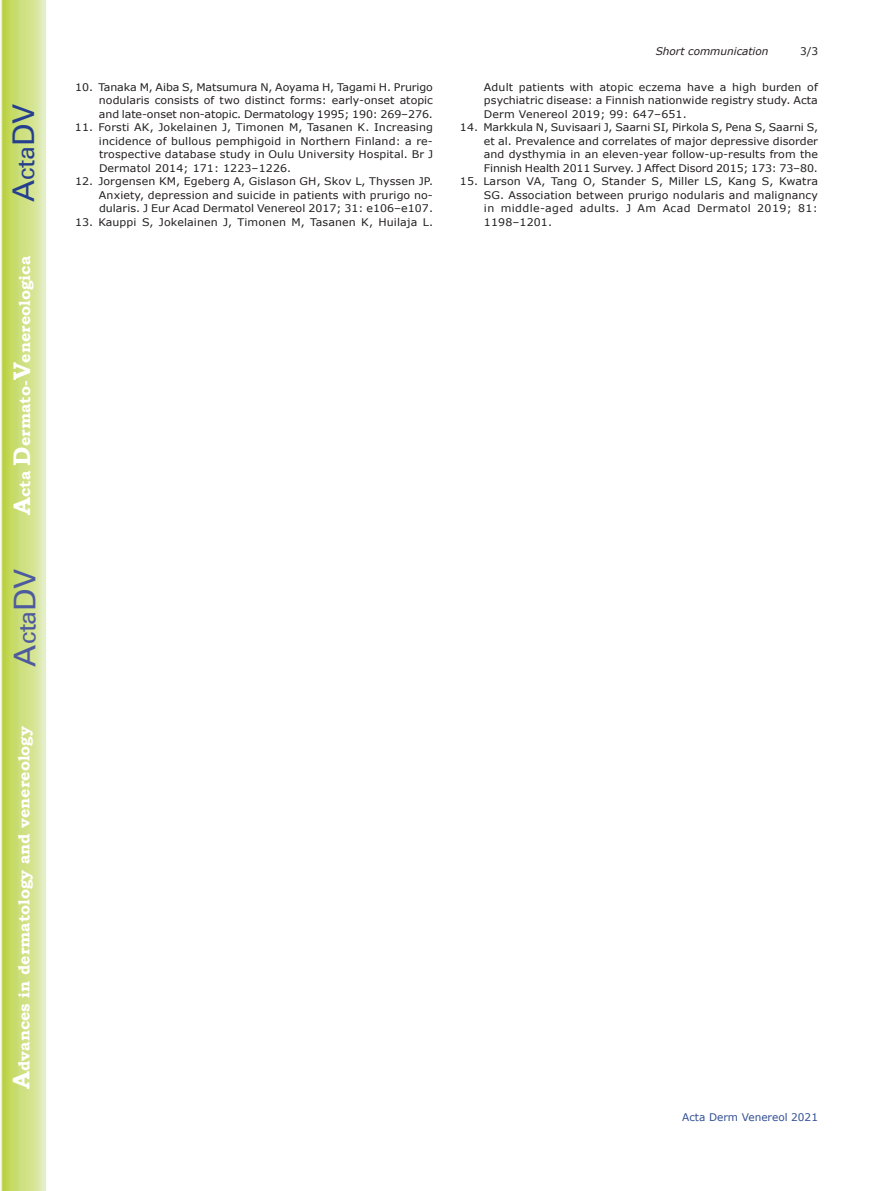
<style>
.page{position:relative;width:893px;height:1191px;background:#fff}
.page>*{position:absolute;margin:0;border:0;box-sizing:border-box;transform-origin:0 0}
.t1{font:30px "Univers";color:#4d5a9e}
.t2{font:30px "Univers";color:#253f8e}
.t3{font:700 15.75px "Bookman Old Style";color:#fff}
.t4{font:10.5px/13.5px "Verdana";letter-spacing:.005em;color:#231f20;text-align:justify;scale:1.05 1}
.t5{font:10.5px "Verdana";color:#324f95}
.t6{font:italic 10.5px "Verdana";color:#231f20}
.t7{font:10.5px "Verdana";letter-spacing:.005em;color:#231f20}
.s1{font-size:24px}
</style>
<div class="page">
<svg style="left:1px;top:0;width:45px;height:1191px;background:#cfe084"></svg>
<h1 class="t2" style="left:6px;top:202px;width:100px;rotate:-90deg">A<span class="s1">cta</span>DV</h1>
<h2 class="t3" style="left:15px;top:515px;width:260px;rotate:-90deg"><span class="s1">A</span>cta <span class="s1">D</span>ermato-<span class="s1">V</span>enereologica</h2>
<h1 class="t1" style="left:7px;top:666px;width:100px;rotate:-90deg">A<span class="s1">cta</span>DV</h1>
<h2 class="t3" style="left:15px;top:1088px;width:364px;rotate:-90deg"><span class="s1">A</span>dvances in dermatology and venereology</h2>
<p class="t4" style="left:99px;top:80px;width:320px;text-indent:-24px">10. Tanaka M, Aiba S, Matsumura N, Aoyama H, Tagami H. Prurigo nodularis consists of two distinct forms: early-onset atopic and late-onset non-atopic. Dermatology 1995; 190: 269–276.</p>
<p class="t4" style="left:99px;top:121px;width:320px;text-indent:-24px">11. Forsti AK, Jokelainen J, Timonen M, Tasanen K. Increasing incidence of bullous pemphigoid in Northern Finland: a re&shy;trospective database study in Oulu University Hospital. Br J Dermatol 2014; 171: 1223–1226.</p>
<p class="t4" style="left:99px;top:175px;width:320px;text-indent:-24px">12. Jorgensen KM, Egeberg A, Gislason GH, Skov L, Thyssen JP.<br>Anxiety, depression and suicide in patients with prurigo no&shy;dularis. J Eur Acad Dermatol Venereol 2017; 31: e106–e107.</p>
<p class="t4" style="left:75px;top:215px;width:342px">13. Kauppi S, Jokelainen J, Timonen M, Tasanen K, Huilaja L.</p>
<p class="t6" style="left:656px;top:44px;width:114px">Short communication</p>
<p class="t7" style="left:800px;top:44px;width:20px">3/3</p>
<p class="t4" style="left:484px;top:80px;width:320px">Adult patients with atopic eczema have a high burden of psychiatric disease: a Finnish nationwide registry study. Acta Derm Venereol 2019; 99: 647–651.</p>
<p class="t4" style="left:484px;top:121px;width:320px;text-indent:-24px">14. Markkula N, Suvisaari J, Saarni SI, Pirkola S, Pena S, Saarni S, et al. Prevalence and correlates of major depressive disorder and dysthymia in an eleven-year follow-up-results from the Finnish Health 2011 Survey. J Affect Disord 2015; 173: 73–80.</p>
<p class="t4" style="left:484px;top:175px;width:320px;text-indent:-24px">15. Larson VA, Tang O, Stander S, Miller LS, Kang S, Kwatra SG. Association between prurigo nodularis and malignancy in middle-aged adults. J Am Acad Dermatol 2019; 81:<br>1198–1201.</p>
<p class="t5" style="left:682px;top:1110px;width:137px">Acta Derm Venereol 2021</p>
</div>
